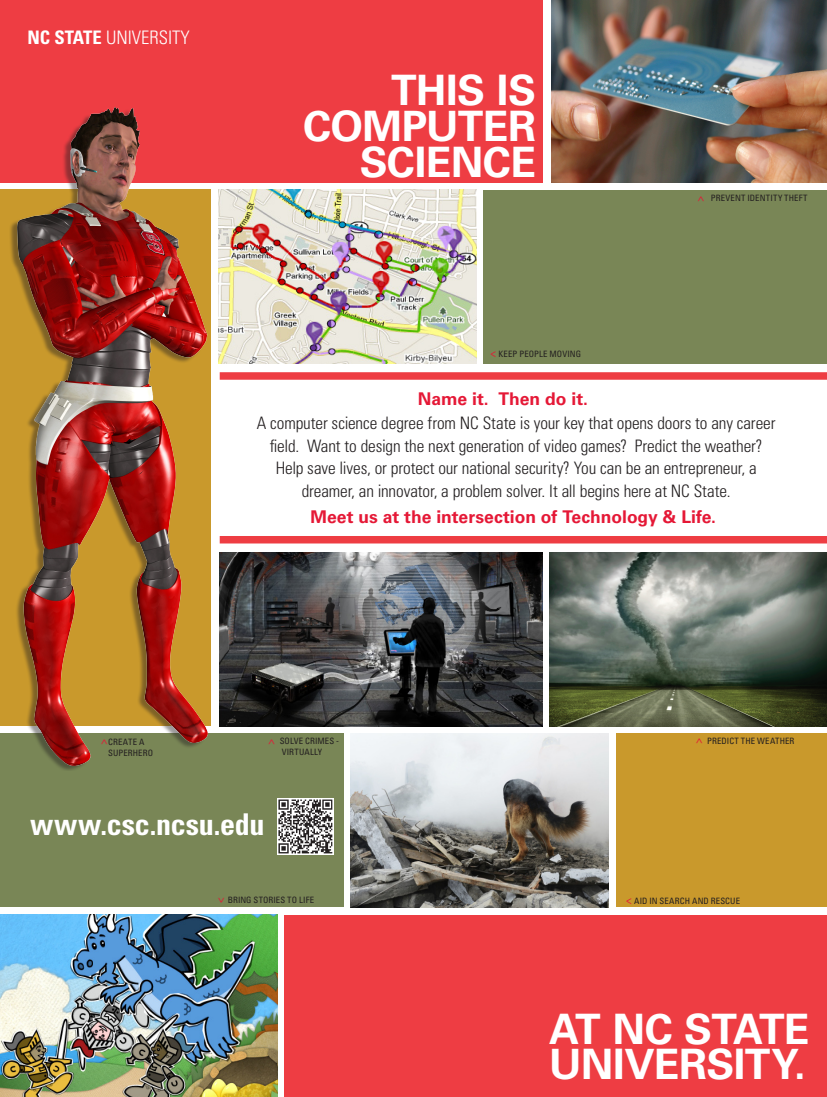
<style>
.page{position:relative;width:827px;height:1097px;background:#fff}
.page>*{position:absolute;margin:0;border:0;box-sizing:border-box;transform-origin:0 0}
.t1{font:700 41.88px/35.6px "Univers LT Std";letter-spacing:-.01em;color:#fff}
.t2{font:700 condensed 30px "Univers LT Std";letter-spacing:-.005em;color:#fff}
.t3{font:300 condensed 18.62px "Univers LT Std";color:#fff}
.t4{font:700 17.5px "Univers LT Std";color:#e51836}
.t5{font:300 condensed 17.19px/22.5px "Univers LT Std";letter-spacing:-.005em;color:#231f20;text-align:center}
.t6{font:condensed 11.25px "Univers LT Std";color:#e51836}
.t7{font:condensed 8.75px/10.5px "Univers LT Std";letter-spacing:.015em;color:#231f20}
.s1{font-weight:700}
.s2{font-size:11.25px;color:#e51836}
</style>
<div class="page">
<img style="left:0;top:915px;width:277px;height:182px">
<div style="left:483px;top:190px;width:344px;height:173px;background:#798656"></div>
<div style="left:616px;top:733px;width:211px;height:174px;background:#c9992c"></div>
<img style="left:550px;top:552px;width:277px;height:174px">
<div style="left:0;top:0;width:542px;height:182px;background:#ee3d43"></div>
<div style="left:285px;top:915px;width:542px;height:182px;background:#ee3d43"></div>
<div style="left:0;top:190px;width:211px;height:536px;background:#c9992c"></div>
<div style="left:0;top:733px;width:343px;height:174px;background:#798656"></div>
<img style="left:219px;top:552px;width:323px;height:174px">
<img style="left:551px;top:0;width:276px;height:182px">
<div style="left:220px;top:372px;width:607px;height:8px;background:#ee3d43"></div>
<div style="left:220px;top:536px;width:607px;height:7px;background:#ee3d43"></div>
<div style="left:8px;top:107px;width:197px;height:664px;background:#231f20;opacity:.45"></div>
<img style="left:17px;top:108px;width:191px;height:657px">
<img style="left:351px;top:733px;width:257px;height:174px">
<img style="left:218px;top:190px;width:258px;height:173px">
<img style="left:279px;top:800px;width:52px;height:53px">
<div style="left:277px;top:798px;width:56px;height:57px;border:1px solid #fff"></div>
<p class="t3" style="left:28px;top:26px;width:164px"><span class="s1">NC STATE</span> UNIVERSITY</p>
<h1 class="t1" style="left:391px;top:73px;width:146px">this is</h1>
<h1 class="t1" style="left:303px;top:109px;width:234px">computer</h1>
<h1 class="t1" style="left:360px;top:144px;width:24px">SCIE</h1>
<h1 class="t1" style="left:451px;top:144px;width:59px">NCE</h1>
<p class="t7" style="left:490px;top:349px;width:92px"><span class="s2">&lt;</span> KEEP PEOPLE MOVING</p>
<p class="t4" style="left:418px;top:388px;width:172px">Name it. Then do it.</p>
<p class="t7" style="left:711px;top:192px;width:98px">PREVENT IDENTITY THEFT</p>
<p class="t6" style="left:709px;top:196px;width:7px;rotate:90deg">&lt;</p>
<p class="t5" style="left:257px;top:412px;width:520px">A computer science degree from NC State is your key that opens doors to any career field. Want to design the next generation of video games? Predict the weather?<br>Help save lives, or protect our national security? You can be an entrepreneur, a dreamer, an innovator, a problem solver. It all begins here at NC State.</p>
<p class="t4" style="left:311px;top:507px;width:407px">Meet us at the intersection of Technology &amp; Life.</p>
<p class="t7" style="left:280px;top:736px;width:61px">SOLVE CRIMES -<br>VIRTUALLY</p>
<p class="t7" style="left:108px;top:737px;width:46px">CREATE A<br>SUPERHERO</p>
<p class="t6" style="left:280px;top:739px;width:7px;rotate:90deg">&lt;</p>
<p class="t6" style="left:112px;top:739px;width:7px;rotate:90deg">&lt;</p>
<p class="t7" style="left:707px;top:736px;width:89px">PREDICT THE WEATHER</p>
<p class="t6" style="left:707px;top:738px;width:7px;rotate:90deg">&lt;</p>
<h2 class="t2" style="left:30px;top:806px;width:236px">www.csc.ncsu.edu</h2>
<p class="t7" style="left:228px;top:894px;width:88px">BRING STORIES TO LIFE</p>
<p class="t6" style="left:213px;top:903px;width:7px;rotate:-90deg">&lt;</p>
<p class="t7" style="left:626px;top:895px;width:116px"><span class="s2">&lt;</span> AID IN SEARCH AND RESCUE</p>
<h1 class="t1" style="left:549px;top:1011px;width:262px">AT n c state un iversity.</h1>
</div>
